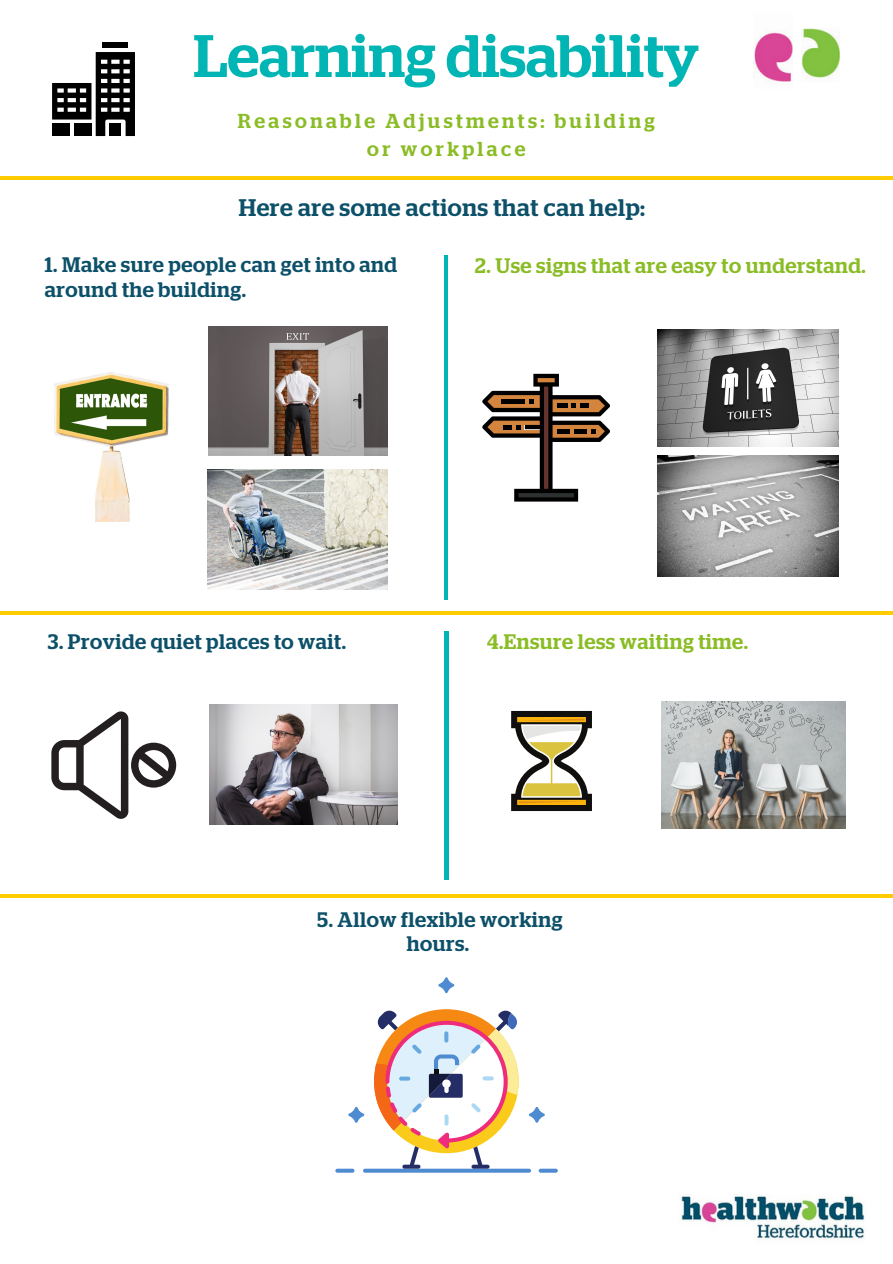
<style>
.page{position:relative;width:893px;height:1264px;background:#fff}
.page>*{position:absolute;margin:0;border:0;box-sizing:border-box;transform-origin:0 0}
.t1{font:500 59.85px "Stag";color:#00b5b4}
.t2{font:500 24px "Stag";letter-spacing:.025em;color:#0c5069}
.t3{font:500 21px/24.8px "Stag";letter-spacing:.025em;color:#0c5069;text-align:center}
.t4{font:500 21px "Stag";letter-spacing:.025em;color:#8abc25}
.t5{font:500 20.25px/28px "Stag";letter-spacing:.17em;color:#8abc25;text-align:center}
</style>
<div class="page">
<hr style="left:0;top:176px;width:892px;height:3px;background:#fc0">
<hr style="left:0;top:611px;width:892px;height:4px;background:#fc0">
<hr style="left:0;top:894px;width:892px;height:3px;background:#fc0">
<hr style="left:444px;top:631px;width:4px;height:248px;background:#00b5b4">
<img style="left:209px;top:704px;width:188px;height:121px">
<svg style="left:511px;top:711px;width:81px;height:100px"></svg>
<svg style="left:438px;top:977px;width:16px;height:16px"></svg>
<svg style="left:529px;top:1107px;width:16px;height:15px"></svg>
<svg style="left:348px;top:1107px;width:16px;height:15px"></svg>
<svg style="left:363px;top:1168px;width:168px;height:4px"></svg>
<svg style="left:538px;top:1168px;width:19px;height:4px"></svg>
<svg style="left:335px;top:1168px;width:19px;height:4px"></svg>
<svg style="left:374px;top:1009px;width:144px;height:159px"></svg>
<svg style="left:482px;top:374px;width:128px;height:127px"></svg>
<img style="left:657px;top:455px;width:181px;height:122px">
<img style="left:657px;top:330px;width:181px;height:116px">
<img style="left:54px;top:372px;width:115px;height:150px">
<img style="left:208px;top:469px;width:180px;height:121px">
<img style="left:209px;top:327px;width:178px;height:128px">
<div style="left:103px;top:43px;width:25px;height:5px;background:#000"></div>
<svg style="left:52px;top:52px;width:83px;height:84px"></svg>
<img style="left:801px;top:28px;width:38px;height:50px">
<img style="left:754px;top:32px;width:38px;height:50px">
<img style="left:681px;top:1194px;width:184px;height:45px">
<hr style="left:444px;top:255px;width:4px;height:344px;background:#00b5b4">
<svg style="left:51px;top:711px;width:125px;height:107px"></svg>
<img style="left:662px;top:701px;width:183px;height:127px">
<h1 class="t1" style="left:193px;top:29px;width:507px">Learning disability</h1>
<p class="t5" style="left:238px;top:107px;width:418px">Reasonable Adjustments: building or workplace</p>
<p class="t2" style="left:239px;top:197px;width:408px">Here are some actions that can help:</p>
<p class="t4" style="left:475px;top:256px;width:392px">2. Use signs that are easy to understand.</p>
<p class="t3" style="left:45px;top:253px;width:354px;text-align:left">1. Make sure people can get into and around the building.</p>
<p class="t3" style="left:48px;top:630px;width:299px">3. Provide quiet places to wait.</p>
<p class="t4" style="left:487px;top:632px;width:262px">4.Ensure less waiting time.</p>
<p class="t3" style="left:317px;top:908px;width:246px">5. Allow flexible working hours.</p>
</div>
